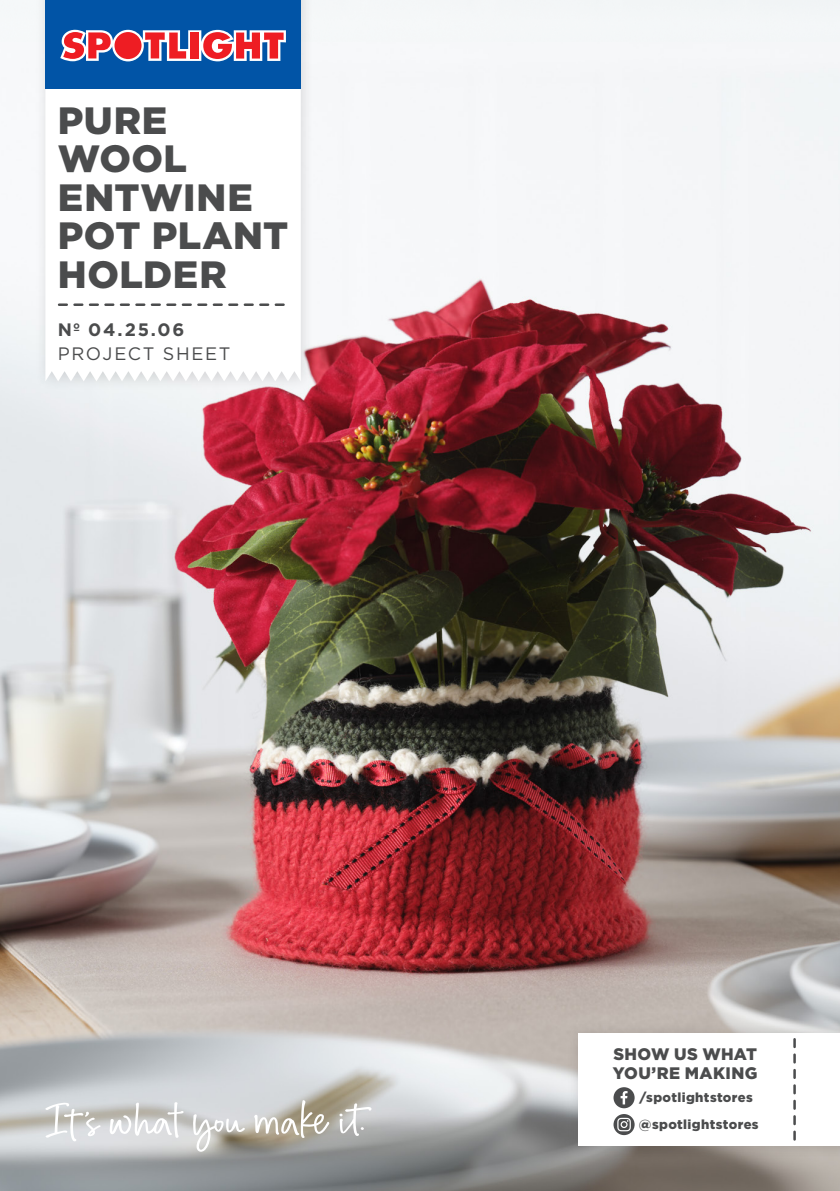
<style>
.page{position:relative;width:840px;height:1191px;background:#fff}
.page>*{position:absolute;margin:0;border:0;box-sizing:border-box;transform-origin:0 0}
.t1{font:900 38px/38.4px "Gotham";letter-spacing:.015em;color:#4b4c4d}
.t2{font:18px/24px "Gotham";letter-spacing:.095em;color:#4b4c4d}
.t3{font:900 16.6px/19.4px "Gotham";letter-spacing:.02em;color:#4b4c4d}
.t4{font:900 13px/26.8px "Gotham";letter-spacing:.025em;color:#4b4c4d}
.s1{font-weight:700}
</style>
<div class="page">
<img style="left:0;top:41px;width:839px;height:1150px">
<div style="left:0;top:0;width:839px;height:41px;background:#f5f8f9"></div>
<svg style="left:193px;top:1114px;width:52px;height:37px"></svg>
<svg style="left:45px;top:1102px;width:56px;height:39px;background:#d6d7d6"></svg>
<svg style="left:109px;top:1102px;width:74px;height:35px"></svg>
<svg style="left:339px;top:1103px;width:32px;height:33px"></svg>
<svg style="left:254px;top:1100px;width:75px;height:38px;background:#c1bcb1"></svg>
<div style="left:566px;top:1022px;width:273px;height:137px;background:#231f20;opacity:.15"></div>
<div style="left:577px;top:1033px;width:262px;height:112px;background:#fff"></div>
<svg style="left:793px;top:1039px;width:2px;height:100px"></svg>
<div style="left:613px;top:1087px;width:21px;height:21px;background:#4b4c4d;border-radius:50%"></div>
<svg style="left:620px;top:1091px;width:7px;height:13px"></svg>
<svg style="left:613px;top:1114px;width:21px;height:21px"></svg>
<svg style="left:617px;top:1117px;width:13px;height:14px"></svg>
<div style="left:34px;top:0;width:280px;height:393px;background:#f0f2f3"></div>
<div style="left:46px;top:89px;width:254px;height:292px;background:#fff"></div>
<svg style="left:59px;top:303px;width:224px;height:3px"></svg>
<div style="left:45px;top:0;width:255px;height:89px;background:#0154a6"></div>
<svg style="left:60px;top:30px;width:226px;height:31px;background:#c77082"></svg>
<p class="t1" style="left:58px;top:101px;width:232px">PURE<br>WOOL<br>ENTWINE<br>POT PLANT<br>HOLDER</p>
<p class="t2" style="left:58px;top:317px;width:174px"><span class="s1">Nº 04.25.06<br></span>PROJECT SHEET</p>
<p class="t3" style="left:612px;top:1043px;width:146px">SHOW US WHAT<br>YOU’RE MAKING</p>
<p class="t4" style="left:638px;top:1084px;width:121px">/spotlightstores @spotlightstores</p>
</div>
